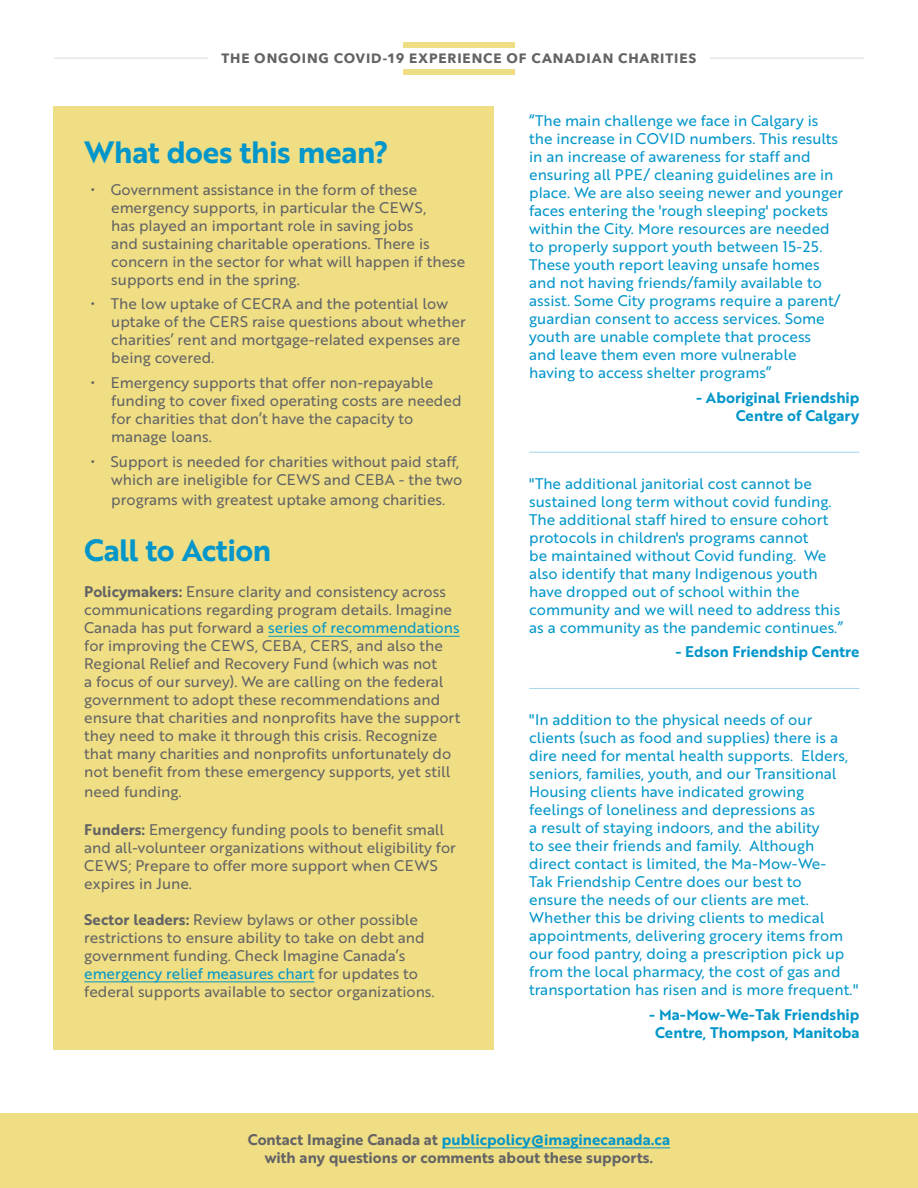
<style>
.page{position:relative;width:918px;height:1188px;background:#fff}
.page>*{position:absolute;margin:0;border:0;box-sizing:border-box;transform-origin:0 0}
.t1{font:30px "Brother 1816 Bold";letter-spacing:-.015em;color:#0396ca}
.t2{font:15px/18px "Brother 1816 Regular";color:#636366}
.t3{font:15px/18px "Brother 1816 Regular";color:#0396ca}
.t4{font:15px/18px "Brother 1816 Bold";color:#0396ca;text-align:center}
.t5{font:15px/18px "Brother 1816 Bold";color:#636366;text-align:center}
.t6{font:700 13.5px "Avenir Next";letter-spacing:.065em;color:#636366}
.s1{font-family:"Brother 1816 Bold"}
.s2{color:#0396ca}
</style>
<div class="page">
<div style="left:0;top:1113px;width:918px;height:75px;background:#efde83"></div>
<div style="left:53px;top:106px;width:441px;height:944px;background:#efde83"></div>
<hr style="left:54px;top:58px;width:810px;height:1px;background:#adaeb2">
<div style="left:403px;top:43px;width:112px;height:32px;background:#efde83"></div>
<div style="left:208px;top:49px;width:502px;height:20px;background:#fff"></div>
<hr style="left:268px;top:636px;width:192px;height:1px;background:#0396ca">
<hr style="left:84px;top:982px;width:230px;height:1px;background:#0396ca">
<hr style="left:529px;top:452px;width:331px;height:1px;background:#0396ca">
<hr style="left:529px;top:688px;width:331px;height:1px;background:#0396ca">
<hr style="left:442px;top:1148px;width:228px;height:1px;background:#0396ca">
<p class="t6" style="left:221px;top:47px;width:477px">THE ONGOING COVID-19 EXPERIENCE OF CANADIAN CHARITIES</p>
<p class="t1" style="left:84px;top:130px;width:306px">What does this mean?</p>
<p class="t2" style="left:111px;top:180px;width:356px;text-indent:-20px">• Government assistance in the form of these emergency supports, in particular the CEWS,<br>has played an important role in saving jobs<br>and sustaining charitable operations. There is concern in the sector for what will happen if these supports end in the spring.</p>
<p class="t2" style="left:111px;top:294px;width:356px;text-indent:-20px">• The low uptake of CECRA and the potential low uptake of the CERS raise questions about whether charities’ rent and mortgage-related expenses are being covered.</p>
<p class="t2" style="left:111px;top:373px;width:352px;text-indent:-20px">• Emergency supports that offer non-repayable funding to cover fixed operating costs are needed for charities that don’t have the capacity to manage loans.</p>
<p class="t2" style="left:91px;top:452px;width:373px;text-align:right">• Support is needed for charities without paid staff, which are ineligible for CEWS and CEBA - the two</p>
<p class="t2" style="left:111px;top:490px;width:336px">programs with greatest uptake among charities.</p>
<p class="t1" style="left:84px;top:528px;width:189px">Call to Action</p>
<p class="t2" style="left:84px;top:582px;width:378px"><span class="s1">Policymakers:</span> Ensure clarity and consistency across communications regarding program details. Imagine Canada has put forward a <span class="s2">series of recommendations </span>for improving the CEWS, CEBA, CERS, and also the Regional Relief and Recovery Fund (which was not<br>a focus of our survey). We are calling on the federal government to adopt these recommendations and ensure that charities and nonprofits have the support they need to make it through this crisis. Recognize that many charities and nonprofits unfortunately do not benefit from these emergency supports, yet still</p>
<p class="t2" style="left:84px;top:782px;width:99px">need funding.</p>
<p class="t2" style="left:84px;top:820px;width:373px"><span class="s1">Funders:</span> Emergency funding pools to benefit small and all-volunteer organizations without eligibility for CEWS; Prepare to offer more support when CEWS expires in June.</p>
<p class="t2" style="left:84px;top:910px;width:352px"><span class="s1">Sector leaders:</span> Review bylaws or other possible restrictions to ensure ability to take on debt and government funding. Check Imagine Canada’s <span class="s2">emergency relief measures chart</span> for updates to federal supports available to sector organizations.</p>
<p class="t3" style="left:529px;top:111px;width:316px">“The main challenge we face in Calgary is the increase in COVID numbers. This results in an increase of awareness for staff and ensuring all PPE/ cleaning guidelines are in place. We are also seeing newer and younger faces entering the 'rough sleeping' pockets within the City. More resources are needed to properly support youth between 15-25.<br>These youth report leaving unsafe homes and not having friends/family available to assist. Some City programs require a parent/ guardian consent to access services. Some youth are unable complete that process<br>and leave them even more vulnerable having to access shelter programs”</p>
<p class="t4" style="left:696px;top:388px;width:165px">- Aboriginal Friendship</p>
<p class="t4" style="left:736px;top:406px;width:125px">Centre of Calgary</p>
<p class="t3" style="left:529px;top:474px;width:316px">"The additional janitorial cost cannot be sustained long term without covid funding.<br>The additional staff hired to ensure cohort protocols in children's programs cannot<br>be maintained without Covid funding. We also identify that many Indigenous youth have dropped out of school within the community and we will need to address this as a community as the pandemic continues.”</p>
<p class="t4" style="left:675px;top:642px;width:186px">- Edson Friendship Centre</p>
<p class="t3" style="left:529px;top:710px;width:331px">"In addition to the physical needs of our clients (such as food and supplies) there is a dire need for mental health supports. Elders, seniors, families, youth, and our Transitional Housing clients have indicated growing feelings of loneliness and depressions as<br>a result of staying indoors, and the ability<br>to see their friends and family. Although direct contact is limited, the Ma-Mow-We-<br>Tak Friendship Centre does our best to<br>ensure the needs of our clients are met.<br>Whether this be driving clients to medical appointments, delivering grocery items from our food pantry, doing a prescription pick up from the local pharmacy, the cost of gas and transportation has risen and is more frequent."</p>
<p class="t4" style="left:649px;top:1005px;width:212px">- Ma-Mow-We-Tak Friendship<br>Centre, Thompson, Manitoba</p>
<p class="t5" style="left:248px;top:1130px;width:424px">Contact Imagine Canada at <span class="s2">publicpolicy@imaginecanada.ca </span>with any questions or comments about these supports.</p>
</div>
